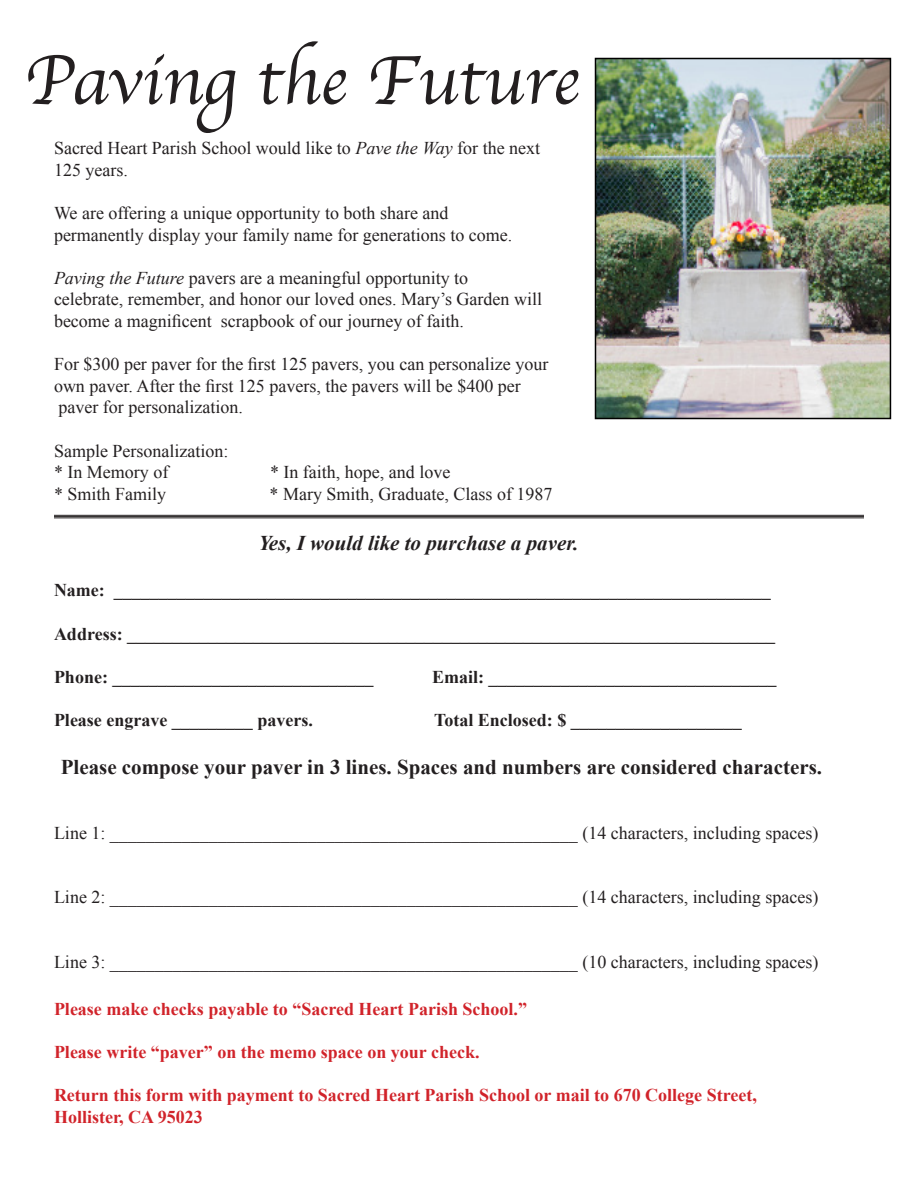
<style>
.page{position:relative;width:918px;height:1188px;background:#fff}
.page>*{position:absolute;margin:0;border:0;box-sizing:border-box;transform-origin:0 0}
.t1{font:72px "Apple Chancery";color:#231f20}
.t2{font:700 21px "Times New Roman";color:#231f20}
.t3{font:italic 700 21px "Times New Roman";color:#231f20}
.t4{font:18px "Times New Roman";color:#231f20}
.t5{font:700 18px "Times New Roman";color:#231f20}
.t6{font:700 18px "Times New Roman";color:#d1232a}
.s1{font-style:italic}
</style>
<div class="page">
<img style="left:598px;top:61px;width:290px;height:355px">
<div style="left:595px;top:58px;width:296px;height:361px;border:2px solid #000"></div>
<hr style="left:54px;top:518px;width:810px;height:1px;background:#231f20">
<hr style="left:54px;top:516px;width:810px;height:1px;background:#231f20">
<hr style="left:54px;top:515px;width:810px;height:1px;background:#231f20">
<p class="t1" style="left:24px;top:23px;width:557px">Paving the Future</p>
<p class="t4" style="left:54px;top:136px;width:488px">Sacred Heart Parish School would like to <span class="s1">Pave the Way</span> for the next</p>
<p class="t4" style="left:54px;top:158px;width:75px">125 years.</p>
<p class="t4" style="left:54px;top:201px;width:396px">We are offering a unique opportunity to both share and</p>
<p class="t4" style="left:54px;top:223px;width:460px">permanently display your family name for generations to come.</p>
<p class="t4" style="left:54px;top:266px;width:416px"><span class="s1">Paving the Future</span> pavers are a meaningful opportunity to</p>
<p class="t4" style="left:54px;top:287px;width:490px">celebrate, remember, and honor our loved ones. Mary’s Garden will</p>
<p class="t4" style="left:54px;top:309px;width:411px">become a magnificent scrapbook of our journey of faith.</p>
<p class="t4" style="left:54px;top:352px;width:496px">For $300 per paver for the first 125 pavers, you can personalize your</p>
<p class="t4" style="left:54px;top:374px;width:468px">own paver. After the first 125 pavers, the pavers will be $400 per</p>
<p class="t4" style="left:58px;top:395px;width:186px">paver for personalization.</p>
<p class="t4" style="left:54px;top:439px;width:176px">Sample Personalization:</p>
<p class="t4" style="left:54px;top:460px;width:116px">* In Memory of</p>
<p class="t4" style="left:270px;top:460px;width:182px">* In faith, hope, and love</p>
<p class="t4" style="left:54px;top:482px;width:114px">* Smith Family</p>
<p class="t4" style="left:270px;top:482px;width:284px">* Mary Smith, Graduate, Class of 1987</p>
<p class="t3" style="left:258px;top:528px;width:322px">Yes, I would like to purchase a paver.</p>
<p class="t5" style="left:54px;top:578px;width:718px">Name: _________________________________________________________________________</p>
<p class="t5" style="left:54px;top:621px;width:723px">Address: ________________________________________________________________________</p>
<p class="t5" style="left:54px;top:664px;width:321px">Phone: _____________________________</p>
<p class="t5" style="left:432px;top:664px;width:346px">Email: ________________________________</p>
<p class="t5" style="left:54px;top:708px;width:260px">Please engrave _________ pavers.</p>
<p class="t5" style="left:434px;top:708px;width:309px">Total Enclosed: $ ___________________</p>
<p class="t2" style="left:61px;top:752px;width:763px">Please compose your paver in 3 lines. Spaces and numbers are considered characters.</p>
<p class="t4" style="left:54px;top:820px;width:766px">Line 1: ____________________________________________________ (14 characters, including spaces)</p>
<p class="t4" style="left:54px;top:885px;width:766px">Line 2: ____________________________________________________ (14 characters, including spaces)</p>
<p class="t4" style="left:54px;top:950px;width:766px">Line 3: ____________________________________________________ (10 characters, including spaces)</p>
<p class="t6" style="left:54px;top:997px;width:475px">Please make checks payable to “Sacred Heart Parish School.”</p>
<p class="t6" style="left:54px;top:1040px;width:427px">Please write “paver” on the memo space on your check.</p>
<p class="t6" style="left:54px;top:1083px;width:704px">Return this form with payment to Sacred Heart Parish School or mail to 670 College Street,</p>
<p class="t6" style="left:54px;top:1105px;width:150px">Hollister, CA 95023</p>
</div>
